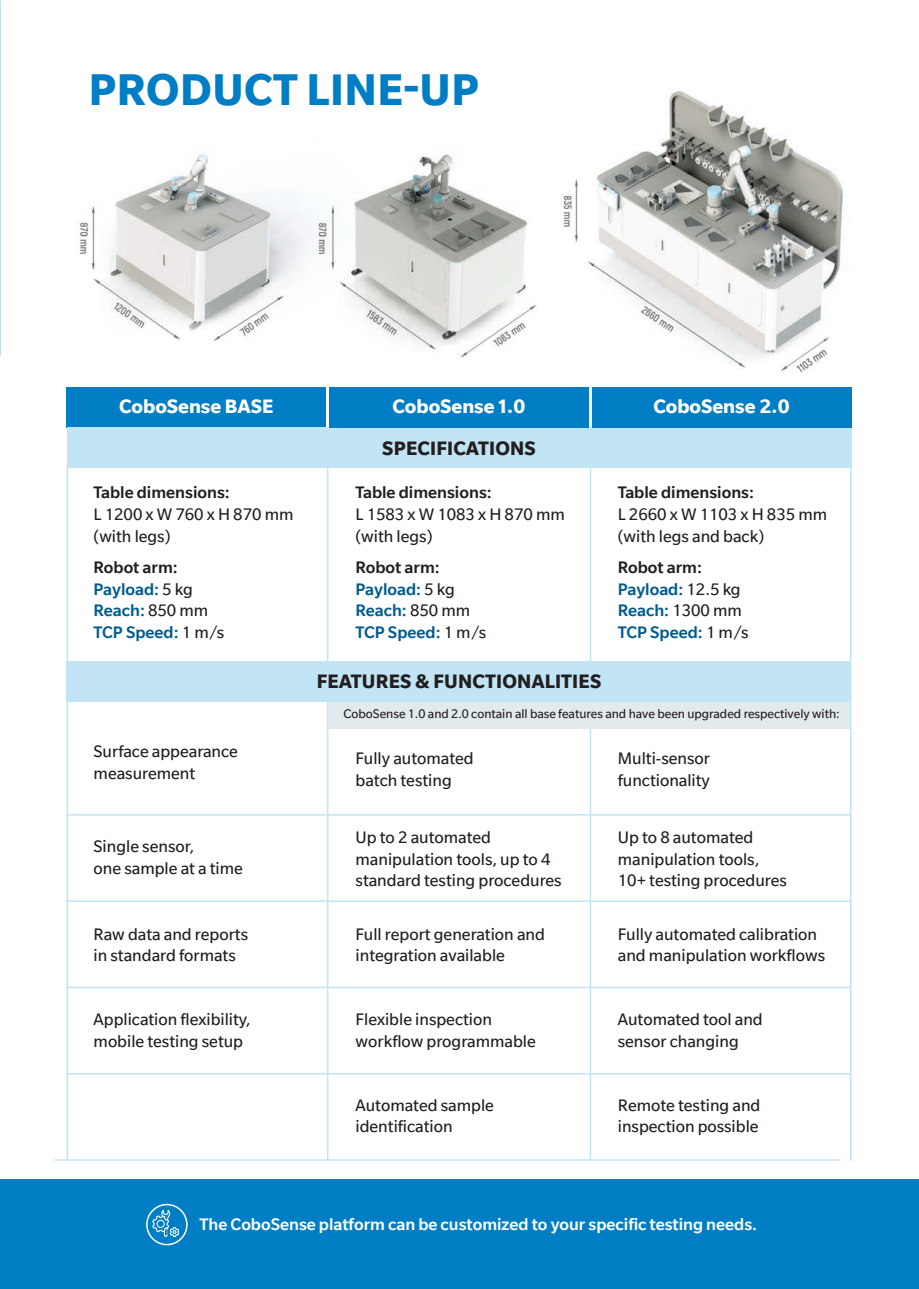
<style>
.page{position:relative;width:919px;height:1289px;background:#fff}
.page>*{position:absolute;margin:0;border:0;box-sizing:border-box;transform-origin:0 0}
.t1{font:700 48px "Slate";letter-spacing:.01em;color:#007ec5}
.t2{font:700 21px "Slate";letter-spacing:.01em;color:#231f20}
.t3{font:700 21px "Slate";color:#fff}
.t4{font:18px/21.6px "Slate";color:#231f20}
.t5{font:500 18px/21.6px "Slate";color:#025b8f}
.t6{font:500 18px "Slate";color:#fff}
.t7{font:500 18px "Slate";color:#231f20}
.t8{font:13.5px "Slate";color:#231f20}
.s1{color:#231f20}
.s2{font-weight:400;color:#231f20}
</style>
<div class="page">
<hr style="left:327px;top:467px;width:1px;height:693px;background:#c2e5f5">
<hr style="left:67px;top:467px;width:1px;height:693px;background:#c2e5f5">
<hr style="left:849px;top:467px;width:2px;height:693px;background:#c2e5f5">
<hr style="left:589px;top:467px;width:2px;height:693px;background:#c2e5f5">
<img style="left:79px;top:91px;width:765px;height:282px">
<div style="left:0;top:1179px;width:918px;height:109px;background:#007ec5"></div>
<div style="left:67px;top:386px;width:259px;height:41px;background:#007ec5"></div>
<div style="left:67px;top:427px;width:784px;height:41px;background:#c2e5f5"></div>
<div style="left:67px;top:661px;width:784px;height:40px;background:#c2e5f5"></div>
<div style="left:328px;top:701px;width:521px;height:27px;background:#e1eaed"></div>
<div style="left:329px;top:386px;width:259px;height:41px;background:#007ec5"></div>
<div style="left:592px;top:386px;width:259px;height:41px;background:#007ec5"></div>
<hr style="left:67px;top:814px;width:784px;height:1px;background:#c2e5f5">
<hr style="left:67px;top:900px;width:784px;height:1px;background:#c2e5f5">
<hr style="left:67px;top:986px;width:784px;height:2px;background:#c2e5f5">
<hr style="left:67px;top:1072px;width:784px;height:2px;background:#c2e5f5">
<hr style="left:55px;top:1159px;width:784px;height:1px;background:#c2e5f5">
<svg style="left:152px;top:1209px;width:27px;height:27px"></svg>
<div style="left:146px;top:1203px;width:42px;height:42px;border:2px solid #fff;border-radius:50%"></div>
<h1 class="t1" style="left:89px;top:63px;width:392px">PRODUCT LINE-UP</h1>
<p class="t3" style="left:119px;top:394px;width:156px">CoboSense BASE</p>
<p class="t3" style="left:392px;top:394px;width:135px">CoboSense 1.0</p>
<p class="t2" style="left:382px;top:437px;width:155px">SPECIFICATIONS</p>
<p class="t7" style="left:94px;top:483px;width:138px">Table dimensions:</p>
<p class="t4" style="left:94px;top:503px;width:201px">L 1200 x W 760 x H 870 mm (with legs)</p>
<p class="t5" style="left:94px;top:556px;width:132px"><span class="s1">Robot arm:<br></span>Payload: <span class="s2">5 kg<br></span>Reach: <span class="s2">850 mm<br></span>TCP Speed: <span class="s2">1 m/s</span></p>
<p class="t7" style="left:355px;top:483px;width:138px">Table dimensions:</p>
<p class="t4" style="left:355px;top:503px;width:211px">L 1583 x W 1083 x H 870 mm (with legs)</p>
<p class="t5" style="left:355px;top:556px;width:132px"><span class="s1">Robot arm:<br></span>Payload: <span class="s2">5 kg<br></span>Reach: <span class="s2">850 mm<br></span>TCP Speed: <span class="s2">1 m/s</span></p>
<p class="t2" style="left:317px;top:669px;width:286px">FEATURES &amp; FUNCTIONALITIES</p>
<p class="t3" style="left:653px;top:394px;width:138px">CoboSense 2.0</p>
<p class="t7" style="left:617px;top:483px;width:138px">Table dimensions:</p>
<p class="t4" style="left:617px;top:503px;width:211px">L 2660 x W 1103 x H 835 mm (with legs and back)</p>
<p class="t5" style="left:617px;top:556px;width:132px"><span class="s1">Robot arm:<br></span>Payload: <span class="s2">12.5 kg<br></span>Reach: <span class="s2">1300 mm<br></span>TCP Speed: <span class="s2">1 m/s</span></p>
<p class="t8" style="left:343px;top:706px;width:498px">CoboSense 1.0 and 2.0 contain all base features and have been upgraded respectively with:</p>
<p class="t4" style="left:94px;top:740px;width:146px">Surface appearance measurement</p>
<p class="t4" style="left:355px;top:747px;width:120px">Fully automated batch testing</p>
<p class="t4" style="left:617px;top:747px;width:94px">Multi-sensor functionality</p>
<p class="t4" style="left:94px;top:835px;width:151px">Single sensor,<br>one sample at a time</p>
<p class="t4" style="left:94px;top:922px;width:156px">Raw data and reports in standard formats</p>
<p class="t4" style="left:94px;top:1008px;width:158px">Application flexibility, mobile testing setup</p>
<p class="t4" style="left:355px;top:826px;width:208px">Up to 2 automated manipulation tools, up to 4 standard testing procedures</p>
<p class="t4" style="left:355px;top:922px;width:191px">Full report generation and integration available</p>
<p class="t4" style="left:617px;top:826px;width:170px">Up to 8 automated manipulation tools,<br>10+ testing procedures</p>
<p class="t4" style="left:617px;top:922px;width:209px">Fully automated calibration and manipulation workflows</p>
<p class="t4" style="left:355px;top:1008px;width:182px">Flexible inspection workflow programmable</p>
<p class="t4" style="left:617px;top:1008px;width:146px">Automated tool and sensor changing</p>
<p class="t4" style="left:355px;top:1094px;width:140px">Automated sample identification</p>
<p class="t4" style="left:617px;top:1094px;width:144px">Remote testing and inspection possible</p>
<p class="t6" style="left:199px;top:1214px;width:559px">The CoboSense platform can be customized to your specific testing needs.</p>
</div>
